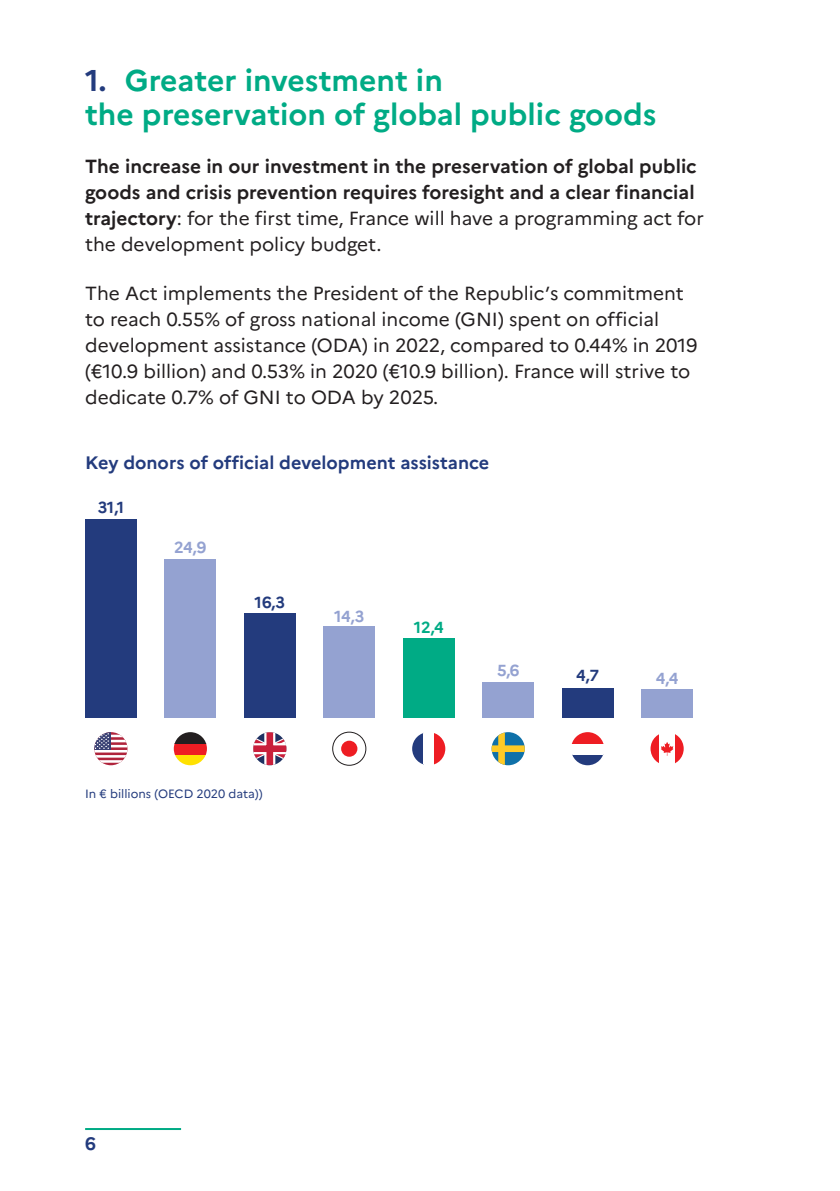
<style>
.page{position:relative;width:840px;height:1191px;background:#fff}
.page>*{position:absolute;margin:0;border:0;box-sizing:border-box;transform-origin:0 0}
.t1{font:700 30px/34px "Marianne";color:#00ab85}
.Texte_courant{font:19px/26px "Marianne";color:#231f20}
.Texte_courant-2{font:700 19px/26px "Marianne";color:#231f20}
.Titre_graphique{font:700 18px "Marianne";color:#233b7d}
.t2{font:700 16px "Marianne";color:#94a2d1}
.t3{font:700 16px "Marianne";color:#233b7d}
.t4{font:700 16px "Marianne";color:#00ab85}
.Sources_graphique{font:12px "Marianne";color:#233b7d}
.s1{color:#233b7d}
.s2{font-weight:400}
</style>
<div class="page">
<svg style="left:94px;top:732px;width:33px;height:33px"></svg>
<hr style="left:94px;top:734px;width:33px;height:3px;background:#fff">
<hr style="left:94px;top:740px;width:33px;height:2px;background:#fff">
<hr style="left:94px;top:745px;width:33px;height:2px;background:#fff">
<hr style="left:94px;top:750px;width:33px;height:2px;background:#fff">
<hr style="left:94px;top:755px;width:33px;height:2px;background:#fff">
<hr style="left:94px;top:760px;width:33px;height:2px;background:#fff">
<svg style="left:94px;top:732px;width:16px;height:18px"></svg>
<svg style="left:94px;top:733px;width:15px;height:16px"></svg>
<svg style="left:174px;top:754px;width:32px;height:11px"></svg>
<div style="left:174px;top:743px;width:33px;height:11px;background:#ee1d23"></div>
<svg style="left:175px;top:732px;width:31px;height:11px"></svg>
<svg style="left:412px;top:733px;width:11px;height:32px"></svg>
<svg style="left:434px;top:733px;width:11px;height:32px"></svg>
<svg style="left:254px;top:733px;width:32px;height:32px"></svg>
<svg style="left:264px;top:732px;width:11px;height:33px"></svg>
<div style="left:253px;top:743px;width:33px;height:11px;background:#fdf8f9"></div>
<div style="left:266px;top:732px;width:7px;height:33px;background:#c91f3b"></div>
<div style="left:253px;top:745px;width:33px;height:7px;background:#c91f3b"></div>
<svg style="left:491px;top:732px;width:33px;height:33px"></svg>
<div style="left:341px;top:740px;width:16px;height:16px;background:#ee1d23;border-radius:50%"></div>
<div style="left:332px;top:731px;width:34px;height:35px;border:1px solid #231f20;border-radius:50%"></div>
<svg style="left:572px;top:754px;width:32px;height:11px"></svg>
<svg style="left:572px;top:732px;width:31px;height:11px"></svg>
<svg style="left:661px;top:742px;width:12px;height:13px"></svg>
<svg style="left:650px;top:735px;width:8px;height:28px"></svg>
<svg style="left:675px;top:734px;width:8px;height:30px"></svg>
<div style="left:641px;top:689px;width:51px;height:28px;background:#94a2d1"></div>
<div style="left:561px;top:687px;width:52px;height:30px;background:#233b7d"></div>
<div style="left:482px;top:682px;width:51px;height:35px;background:#94a2d1"></div>
<div style="left:403px;top:638px;width:51px;height:79px;background:#00ab85"></div>
<div style="left:323px;top:626px;width:51px;height:91px;background:#94a2d1"></div>
<div style="left:244px;top:613px;width:51px;height:104px;background:#233b7d"></div>
<div style="left:165px;top:558px;width:51px;height:159px;background:#94a2d1"></div>
<div style="left:85px;top:519px;width:51px;height:198px;background:#233b7d"></div>
<hr style="left:85px;top:1128px;width:96px;height:2px;background:#00ab85">
<h3 class="t1" style="left:85px;top:63px;width:572px"><span class="s1">1.</span> Greater investment in<br>the preservation of global public goods</h3>
<p class="Texte_courant-2" style="left:85px;top:153px;width:620px">The increase in our investment in the preservation of global public goods and crisis prevention requires foresight and a clear financial trajectory<span class="s2">: for the first time, France will have a programming act for the development policy budget.</span></p>
<p class="Texte_courant" style="left:85px;top:280px;width:613px">The Act implements the President of the Republic’s commitment to reach 0.55% of gross national income (GNI) spent on official development assistance (ODA) in 2022, compared to 0.44% in 2019 (€10.9 billion) and 0.53% in 2020 (€10.9 billion). France will strive to dedicate 0.7% of GNI to ODA by 2025.</p>
<h4 class="Titre_graphique" style="left:85px;top:452px;width:405px">Key donors of official development assistance</h4>
<p class="t3" style="left:98px;top:498px;width:28px">31,1</p>
<p class="t2" style="left:174px;top:537px;width:34px">24,9</p>
<p class="t3" style="left:254px;top:592px;width:32px">16,3</p>
<p class="t2" style="left:334px;top:607px;width:32px">14,3</p>
<p class="t4" style="left:413px;top:617px;width:32px">12,4</p>
<p class="Sources_graphique" style="left:85px;top:786px;width:179px">In € billions (OECD 2020 data))</p>
<p class="t2" style="left:496px;top:660px;width:24px">5,6</p>
<p class="t3" style="left:575px;top:666px;width:25px">4,7</p>
<p class="t2" style="left:655px;top:668px;width:24px">4,4</p>
<p class="Titre_graphique" style="left:85px;top:1132px;width:12px">6</p>
</div>
